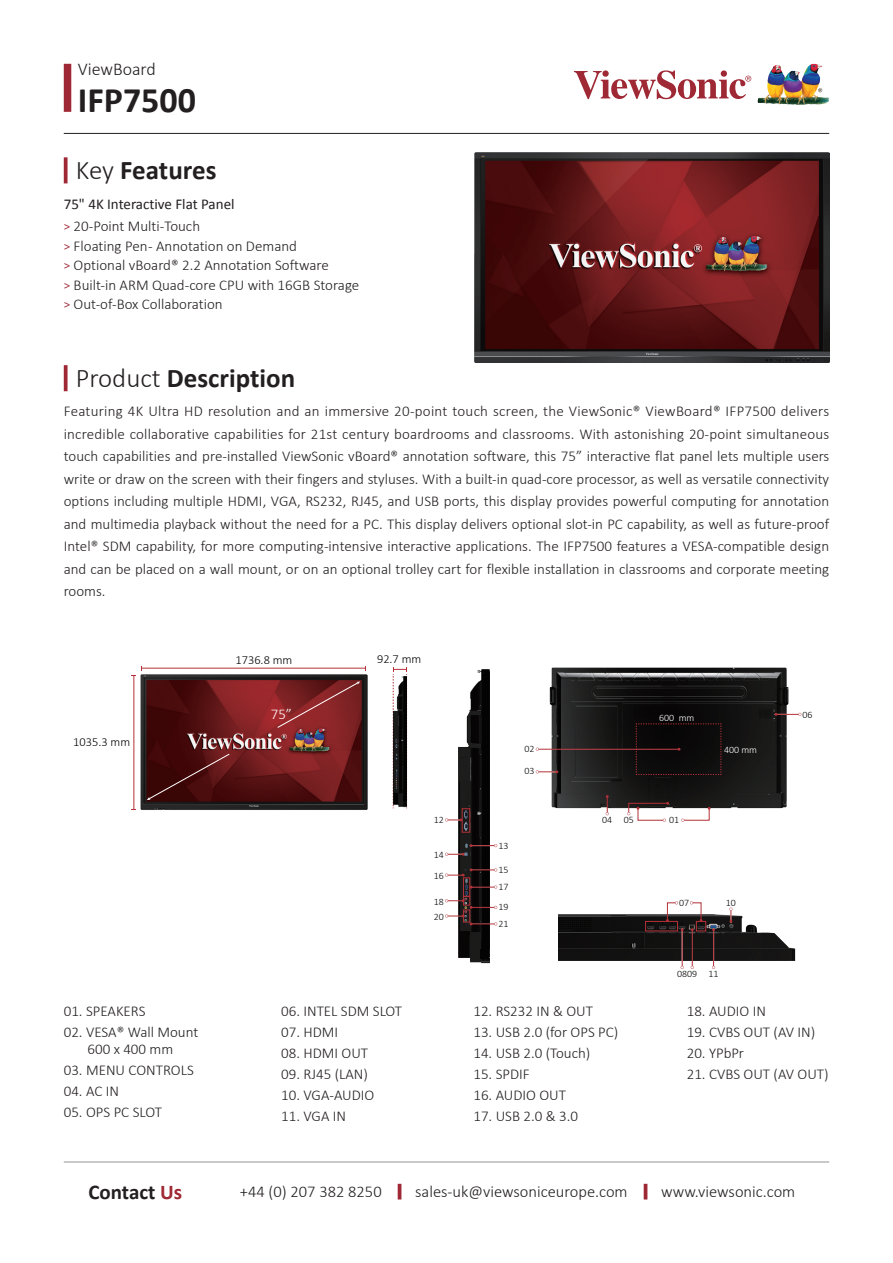
<style>
.page{position:relative;width:893px;height:1263px;background:#fff}
.page>*{position:absolute;margin:0;border:0;box-sizing:border-box;transform-origin:0 0}
.t1{font:700 36px "Calibri";color:#231f20}
.t2{font:700 27px "Calibri";color:#231f20}
.t3{font:700 21px "Calibri";color:#231f20}
.t4{font:300 18px "Calibri";color:#231f20}
.t5{font:300 16.5px "Calibri";color:#231f20}
.t6{font:300 15px/22.5px "Calibri";color:#231f20}
.t7{font:15px/22.5px "Calibri";color:#231f20}
.t8{font:300 14.85px "Calibri";color:#fff}
.t9{font:300 12.3px "Calibri";color:#030303}
.t10{font:300 9.9px/20.9px "Calibri";color:#030303}
.t11{font:300 9.9px "Calibri";color:#fff}
.s1{font-weight:300}
.s2{font-weight:300;color:#9f2835}
.s3{color:#9f2835}
</style>
<div class="page">
<img style="left:475px;top:153px;width:354px;height:210px">
<hr style="left:141px;top:668px;width:224px;height:1px;background:#b53239">
<svg style="left:393px;top:667px;width:14px;height:5px"></svg>
<img style="left:140px;top:674px;width:228px;height:136px">
<img style="left:393px;top:674px;width:14px;height:135px">
<hr style="left:134px;top:675px;width:1px;height:134px;background:#b53239">
<svg style="left:147px;top:754px;width:83px;height:46px;background:#4a1011"></svg>
<svg style="left:277px;top:681px;width:83px;height:47px;background:#842729"></svg>
<img style="left:548px;top:667px;width:241px;height:142px">
<svg style="left:606px;top:795px;width:3px;height:20px"></svg>
<svg style="left:627px;top:802px;width:42px;height:20px"></svg>
<svg style="left:681px;top:807px;width:30px;height:15px"></svg>
<img style="left:559px;top:915px;width:237px;height:46px">
<hr style="left:692px;top:930px;width:1px;height:37px;background:#b33037">
<hr style="left:682px;top:930px;width:1px;height:37px;background:#b33037">
<hr style="left:713px;top:930px;width:1px;height:37px;background:#b33037">
<svg style="left:729px;top:907px;width:3px;height:16px"></svg>
<img style="left:458px;top:669px;width:31px;height:295px">
<hr style="left:537px;top:749px;width:142px;height:1px;background:#b33037">
<svg style="left:636px;top:723px;width:86px;height:52px;background:#120b0c"></svg>
<svg style="left:536px;top:770px;width:22px;height:3px"></svg>
<svg style="left:775px;top:713px;width:26px;height:3px"></svg>
<svg style="left:445px;top:818px;width:17px;height:3px"></svg>
<svg style="left:445px;top:853px;width:20px;height:3px"></svg>
<svg style="left:470px;top:844px;width:27px;height:3px"></svg>
<svg style="left:445px;top:868px;width:52px;height:9px"></svg>
<svg style="left:470px;top:885px;width:27px;height:4px"></svg>
<svg style="left:445px;top:899px;width:52px;height:26px"></svg>
<div style="left:645px;top:921px;width:33px;height:10px;border:1px solid #b33037"></div>
<div style="left:696px;top:921px;width:10px;height:10px;border:1px solid #b33037"></div>
<svg style="left:666px;top:901px;width:12px;height:21px"></svg>
<svg style="left:690px;top:901px;width:12px;height:21px"></svg>
<div style="left:480px;top:949px;width:9px;height:9px;background:#030303"></div>
<div style="left:462px;top:808px;width:8px;height:24px;border:1px solid #b33037"></div>
<div style="left:463px;top:878px;width:7px;height:18px;border:1px solid #b33037"></div>
<div style="left:463px;top:896px;width:7px;height:9px;border:1px solid #b33037"></div>
<div style="left:463px;top:910px;width:7px;height:12px;border:1px solid #b33037"></div>
<svg style="left:64px;top:157px;width:4px;height:26px"></svg>
<div style="left:64px;top:64px;width:7px;height:48px;background:#9f2835"></div>
<svg style="left:64px;top:365px;width:4px;height:26px"></svg>
<svg style="left:818px;top:88px;width:4px;height:4px"></svg>
<img style="left:758px;top:64px;width:55px;height:41px">
<svg style="left:574px;top:70px;width:177px;height:29px"></svg>
<hr style="left:64px;top:133px;width:765px;height:1px;background:#231f20">
<hr style="left:64px;top:1161px;width:765px;height:1px;background:#939598">
<hr style="left:398px;top:1184px;width:3px;height:15px;background:#9f2835">
<hr style="left:644px;top:1184px;width:3px;height:15px;background:#9f2835">
<p class="t4" style="left:78px;top:58px;width:80px">ViewBoard</p>
<h1 class="t1" style="left:78px;top:77px;width:120px">IFP7500</h1>
<h2 class="t2" style="left:76px;top:153px;width:142px"><span class="s1">Key</span> Features</h2>
<p class="t7" style="left:64px;top:192px;width:172px">75" 4K Interactive Flat Panel <span class="s2">˃</span> <span class="s1">20-Point Multi-Touch</span></p>
<p class="t6" style="left:64px;top:236px;width:297px;line-height:19.5px"><span class="s3">˃</span> Floating Pen - Annotation on Demand<br><span class="s3">˃</span> Optional vBoard® 2.2 Annotation Software<br><span class="s3">˃</span> Built-in ARM Quad-core CPU with 16GB Storage <span class="s3">˃</span> Out-of-Box Collaboration</p>
<h2 class="t2" style="left:76px;top:361px;width:221px"><span class="s1">Product</span> Description</h2>
<p class="t6" style="left:64px;top:400px;width:767px;text-align:justify">Featuring 4K Ultra HD resolution and an immersive 20-point touch screen, the ViewSonic® ViewBoard® IFP7500 delivers incredible collaborative capabilities for 21st century boardrooms and classrooms. With astonishing 20-point simultaneous touch capabilities and pre-installed ViewSonic vBoard® annotation software, this 75” interactive flat panel lets multiple users write or draw on the screen with their fingers and styluses. With a built-in quad-core processor, as well as versatile connectivity options including multiple HDMI, VGA, RS232, RJ45, and USB ports, this display provides powerful computing for annotation and multimedia playback without the need for a PC. This display delivers optional slot-in PC capability, as well as future-proof Intel® SDM capability, for more computing-intensive interactive applications. The IFP7500 features a VESA-compatible design and can be placed on a wall mount, or on an optional trolley cart for flexible installation in classrooms and corporate meeting rooms.</p>
<p class="t9" style="left:73px;top:734px;width:58px">1035.3 mm</p>
<p class="t6" style="left:64px;top:1000px;width:83px">01. SPEAKERS</p>
<p class="t6" style="left:64px;top:1024px;width:136px;line-height:16.5px;text-align:center">02. VESA® Wall Mount<br>600 x 400 mm</p>
<p class="t6" style="left:64px;top:1058px;width:132px">03. MENU CONTROLS</p>
<p class="t6" style="left:64px;top:1079px;width:57px">04. AC IN</p>
<p class="t6" style="left:64px;top:1100px;width:100px">05. OPS PC SLOT</p>
<p class="t9" style="left:235px;top:652px;width:58px">1736.8 mm</p>
<p class="t9" style="left:377px;top:651px;width:46px">92.7 mm</p>
<p class="t8" style="left:271px;top:705px;width:23px">75”</p>
<p class="t11" style="left:659px;top:711px;width:37px">600 mm</p>
<p class="t10" style="left:524px;top:738px;width:12px">02</p>
<p class="t10" style="left:434px;top:809px;width:12px">12</p>
<p class="t10" style="left:434px;top:844px;width:12px">14<br>16</p>
<p class="t10" style="left:434px;top:893px;width:12px;line-height:15.3px">18<br>20</p>
<p class="t10" style="left:524px;top:761px;width:12px">03</p>
<p class="t10" style="left:498px;top:835px;width:12px">13</p>
<p class="t10" style="left:498px;top:861px;width:12px;line-height:17.2px">15<br>17</p>
<p class="t10" style="left:498px;top:899px;width:12px;line-height:16.5px">19<br>21</p>
<p class="t10" style="left:602px;top:809px;width:33px">04 05</p>
<p class="t10" style="left:669px;top:809px;width:12px">01</p>
<p class="t10" style="left:679px;top:892px;width:12px">07</p>
<p class="t11" style="left:724px;top:743px;width:34px">400 mm</p>
<p class="t10" style="left:726px;top:892px;width:12px">10</p>
<p class="t10" style="left:677px;top:963px;width:43px">0809 11</p>
<p class="t10" style="left:803px;top:704px;width:12px">06</p>
<p class="t6" style="left:281px;top:1000px;width:123px">06. INTEL SDM SLOT</p>
<p class="t6" style="left:281px;top:1021px;width:58px">07. HDMI</p>
<p class="t6" style="left:281px;top:1042px;width:88px">08. HDMI OUT</p>
<p class="t6" style="left:281px;top:1063px;width:88px">09. RJ45 (LAN)</p>
<p class="t6" style="left:281px;top:1084px;width:95px">10. VGA-AUDIO</p>
<p class="t6" style="left:281px;top:1105px;width:66px">11. VGA IN</p>
<p class="t6" style="left:473px;top:1000px;width:121px">12. RS232 IN &amp; OUT</p>
<p class="t6" style="left:473px;top:1021px;width:146px">13. USB 2.0 (for OPS PC)</p>
<p class="t6" style="left:473px;top:1042px;width:118px">14. USB 2.0 (Touch)</p>
<p class="t6" style="left:473px;top:1063px;width:58px">15. SPDIF</p>
<p class="t6" style="left:473px;top:1084px;width:94px">16. AUDIO OUT</p>
<p class="t6" style="left:473px;top:1105px;width:106px">17. USB 2.0 &amp; 3.0</p>
<p class="t6" style="left:687px;top:1000px;width:81px">18. AUDIO IN</p>
<p class="t6" style="left:687px;top:1021px;width:130px">19. CVBS OUT (AV IN)</p>
<p class="t6" style="left:687px;top:1042px;width:59px">20. YPbPr</p>
<p class="t6" style="left:687px;top:1063px;width:143px">21. CVBS OUT (AV OUT)</p>
<h3 class="t3" style="left:88px;top:1178px;width:95px">Contact <span class="s3">Us</span></h3>
<p class="t5" style="left:240px;top:1181px;width:143px">+44 (0) 207 382 8250</p>
<p class="t5" style="left:415px;top:1181px;width:214px">sales-uk@viewsoniceurope.com</p>
<p class="t5" style="left:661px;top:1181px;width:136px">www.viewsonic.com</p>
</div>
